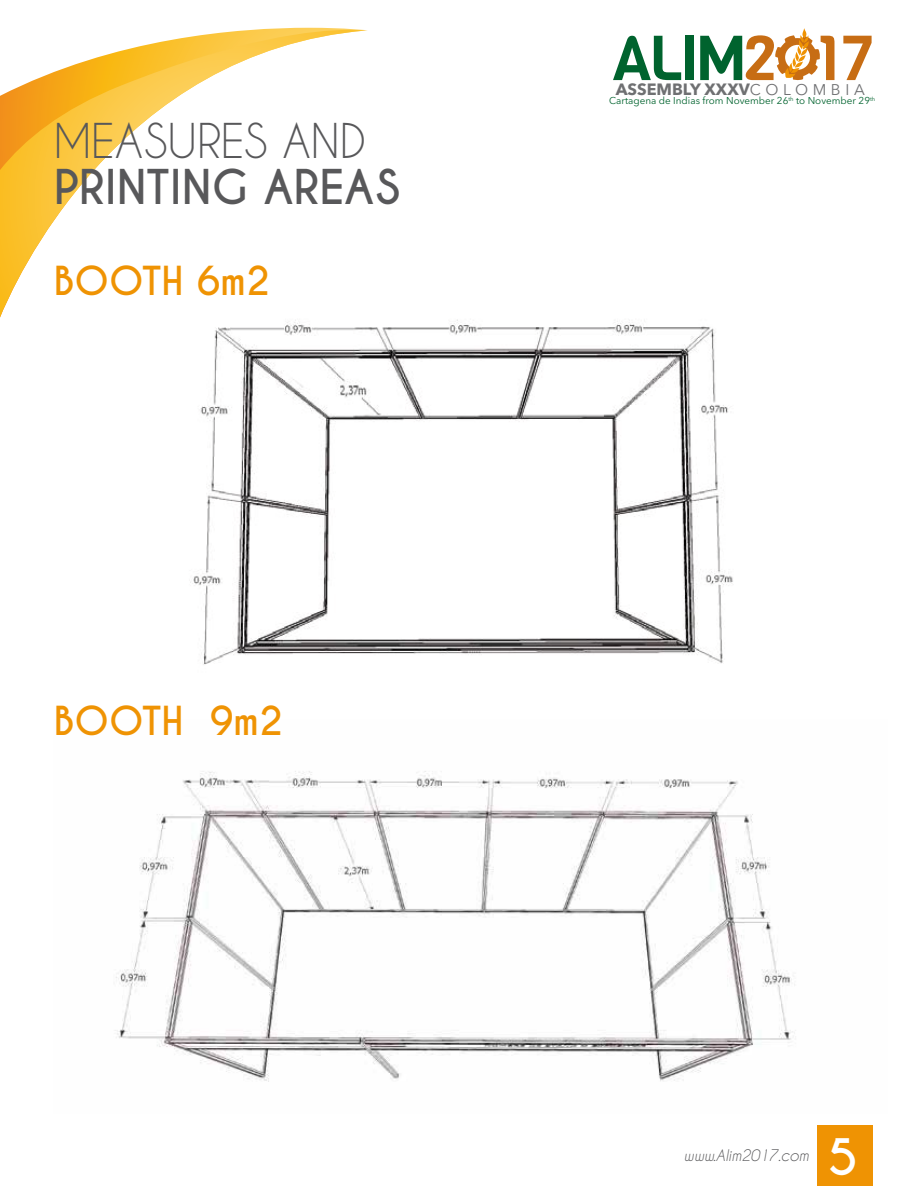
<style>
.page{position:relative;width:918px;height:1188px;background:#fff}
.page>*{position:absolute;margin:0;border:0;box-sizing:border-box;transform-origin:0 0}
.t1{font:700 47.1px "Caviar Dreams";color:#fff}
.t2{font:700 45px "Caviar Dreams";color:#58585a}
.t3{font:45px "Caviar Dreams";color:#58585a}
.t4{font:700 37.5px "Caviar Dreams";color:#ef9303}
.t5{font:700 16.2px "Avenir Next LT Pro";color:#6f7072}
.t6{font:italic 15px "Caviar Dreams";color:#58585a}
.t7{font:9.9px "Avenir Next LT Pro";color:#00632e}
.t8{font:5.7px "Avenir Next LT Pro";color:#00632e}
.s1{font-weight:400;font-size:15.45px}
</style>
<div class="page">
<svg style="left:0;top:30px;width:365px;height:287px"></svg>
<img style="left:163px;top:284px;width:570px;height:381px">
<div style="left:817px;top:1126px;width:56px;height:60px;background:#ef9303"></div>
<svg style="left:613px;top:36px;width:68px;height:44px"></svg>
<div style="left:685px;top:36px;width:9px;height:44px;background:#00632e"></div>
<svg style="left:843px;top:36px;width:29px;height:44px"></svg>
<svg style="left:700px;top:28px;width:134px;height:53px"></svg>
<img style="left:115px;top:771px;width:680px;height:311px">
<h2 class="t3" style="left:54px;top:114px;width:314px">MEASURES AND</h2>
<h2 class="t2" style="left:54px;top:160px;width:348px">PRINTING AREAS</h2>
<h3 class="t4" style="left:54px;top:258px;width:218px">BOOTH 6m2</h3>
<h3 class="t4" style="left:54px;top:699px;width:231px">BOOTH 9m2</h3>
<h3 class="t5" style="left:616px;top:79px;width:251px">ASSEMBLY XXXV<span class="s1">C O L O M B I A</span></h3>
<p class="t7" style="left:609px;top:94px;width:262px">Cartagena de Indias from November 26<sup>th</sup> to November 29</p>
<p class="t8" style="left:870px;top:95px;width:7px">th</p>
<h3 class="t6" style="left:684px;top:1147px;width:126px">www.Alim2017.com</h3>
<h1 class="t1" style="left:828px;top:1128px;width:32px">5</h1>
</div>
